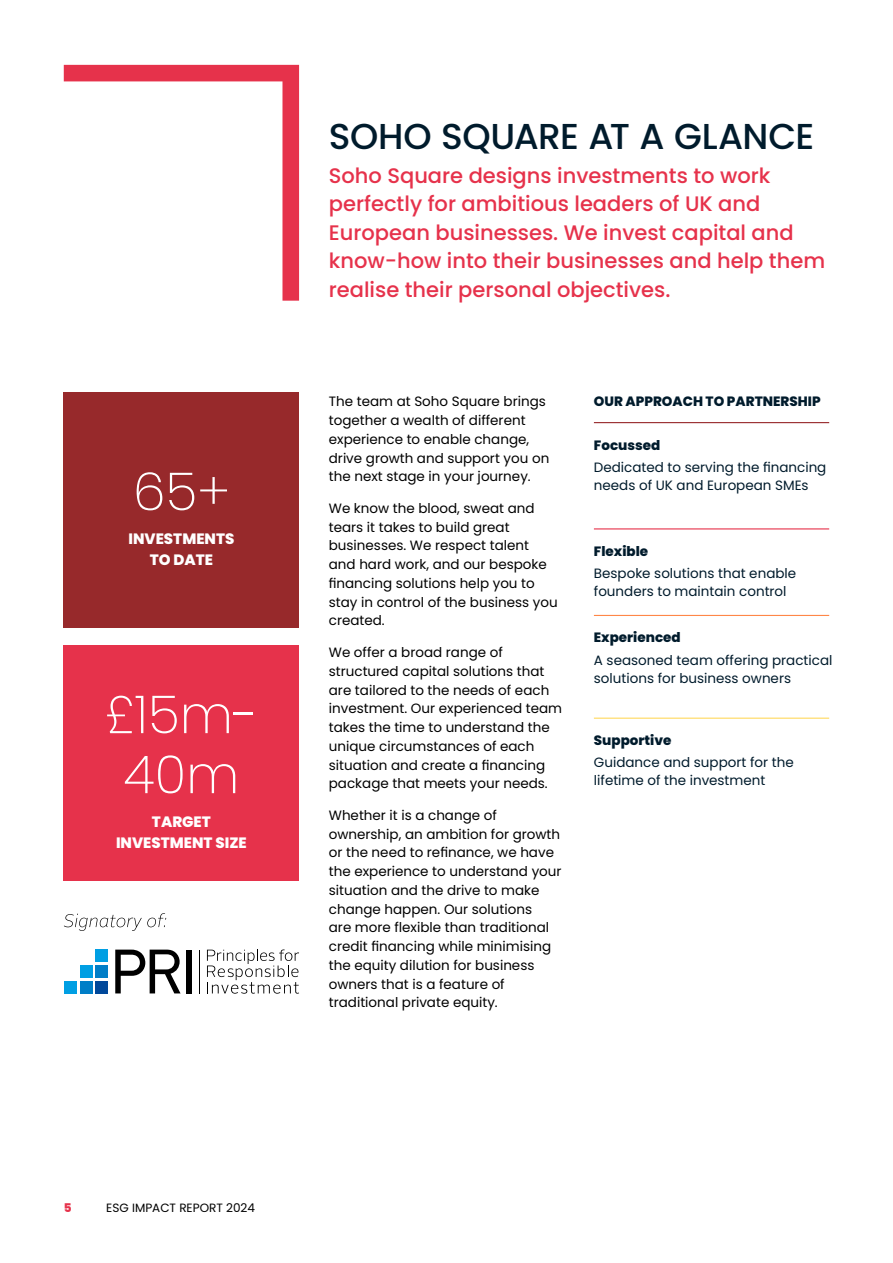
<style>
.page{position:relative;width:893px;height:1263px;background:#fff}
.page>*{position:absolute;margin:0;border:0;box-sizing:border-box;transform-origin:0 0}
.t1{font:200 52.5px/60px "Poppins";color:#fff;text-align:center}
.t2{font:500 36px "Poppins";letter-spacing:-.015em;color:#001b2c}
.t3{font:500 21px/28.5px "Poppins";color:#e6324b}
.t4{font:800 15px/21px "Poppins";color:#fff;text-align:center}
.t5{font:13.5px/18.8px "Poppins";color:#000}
.t6{font:13.5px/18px "Poppins";color:#001b2c}
.t7{font:800 13.5px "Poppins";color:#001b2c}
.t8{font:12px "Poppins";color:#000}
.t9{font:800 12px "Poppins";color:#e6324b}
</style>
<div class="page">
<div style="left:64px;top:392px;width:235px;height:236px;background:#97292b"></div>
<div style="left:64px;top:645px;width:235px;height:236px;background:#e6324b"></div>
<svg style="left:64px;top:65px;width:235px;height:236px"></svg>
<hr style="left:594px;top:422px;width:235px;height:1px;background:#97292b">
<hr style="left:594px;top:528px;width:235px;height:1px;background:#e6324b">
<hr style="left:594px;top:615px;width:235px;height:1px;background:#ff8748">
<hr style="left:594px;top:718px;width:235px;height:1px;background:#ffd95d">
<div style="left:96px;top:949px;width:12px;height:13px;background:#009fe3"></div>
<div style="left:96px;top:965px;width:12px;height:13px;background:#007ec7"></div>
<div style="left:96px;top:981px;width:12px;height:12px;background:#00489a"></div>
<div style="left:80px;top:965px;width:12px;height:13px;background:#009fe3"></div>
<div style="left:80px;top:981px;width:12px;height:12px;background:#007ec7"></div>
<div style="left:64px;top:981px;width:13px;height:12px;background:#009fe3"></div>
<svg style="left:115px;top:949px;width:66px;height:44px"></svg>
<div style="left:186px;top:949px;width:6px;height:44px;background:#000"></div>
<hr style="left:199px;top:949px;width:1px;height:44px;background:#000">
<svg style="left:207px;top:949px;width:92px;height:45px"></svg>
<svg style="left:64px;top:913px;width:102px;height:18px"></svg>
<h1 class="t1" style="left:133px;top:462px;width:99px">65+</h1>
<p class="t4" style="left:128px;top:528px;width:107px">INVESTMENTS<br>TO DATE</p>
<h1 class="t1" style="left:105px;top:685px;width:155px">£15m-<br>40m</h1>
<p class="t4" style="left:116px;top:811px;width:132px">TARGET<br>INVESTMENT SIZE</p>
<h2 class="t2" style="left:329px;top:115px;width:487px">SOHO SQUARE AT A GLANCE</h2>
<h3 class="t3" style="left:329px;top:161px;width:498px">Soho Square designs investments to work perfectly for ambitious leaders of UK and European businesses. We invest capital and know-how into their businesses and help them realise their personal objectives.</h3>
<p class="t5" style="left:329px;top:392px;width:219px">The team at Soho Square brings</p>
<p class="t7" style="left:594px;top:394px;width:228px">OUR APPROACH TO PARTNERSHIP</p>
<p class="t5" style="left:329px;top:411px;width:222px">together a wealth of different experience to enable change, drive growth and support you on the next stage in your journey.</p>
<p class="t5" style="left:329px;top:499px;width:230px">We know the blood, sweat and tears it takes to build great businesses. We respect talent and hard work, and our bespoke financing solutions help you to stay in control of the business you created.</p>
<p class="t5" style="left:329px;top:643px;width:235px">We offer a broad range of structured capital solutions that are tailored to the needs of each investment. Our experienced team takes the time to understand the unique circumstances of each situation and create a financing package that meets your needs.</p>
<p class="t5" style="left:329px;top:806px;width:234px">Whether it is a change of ownership, an ambition for growth or the need to refinance, we have the experience to understand your situation and the drive to make change happen. Our solutions<br>are more flexible than traditional credit financing while minimising the equity dilution for business owners that is a feature of traditional private equity.</p>
<p class="t7" style="left:594px;top:437px;width:68px">Focussed</p>
<p class="t6" style="left:594px;top:459px;width:234px">Dedicated to serving the financing needs of UK and European SMEs</p>
<p class="t7" style="left:594px;top:543px;width:56px">Flexible</p>
<p class="t6" style="left:594px;top:564px;width:204px">Bespoke solutions that enable founders to maintain control</p>
<p class="t7" style="left:594px;top:630px;width:88px">Experienced</p>
<p class="t6" style="left:594px;top:651px;width:240px">A seasoned team offering practical solutions for business owners</p>
<p class="t7" style="left:594px;top:732px;width:79px">Supportive</p>
<p class="t6" style="left:594px;top:754px;width:201px">Guidance and support for the lifetime of the investment</p>
<p class="t9" style="left:64px;top:1200px;width:9px">5</p>
<p class="t8" style="left:106px;top:1200px;width:150px">ESG IMPACT REPORT 2024</p>
</div>
